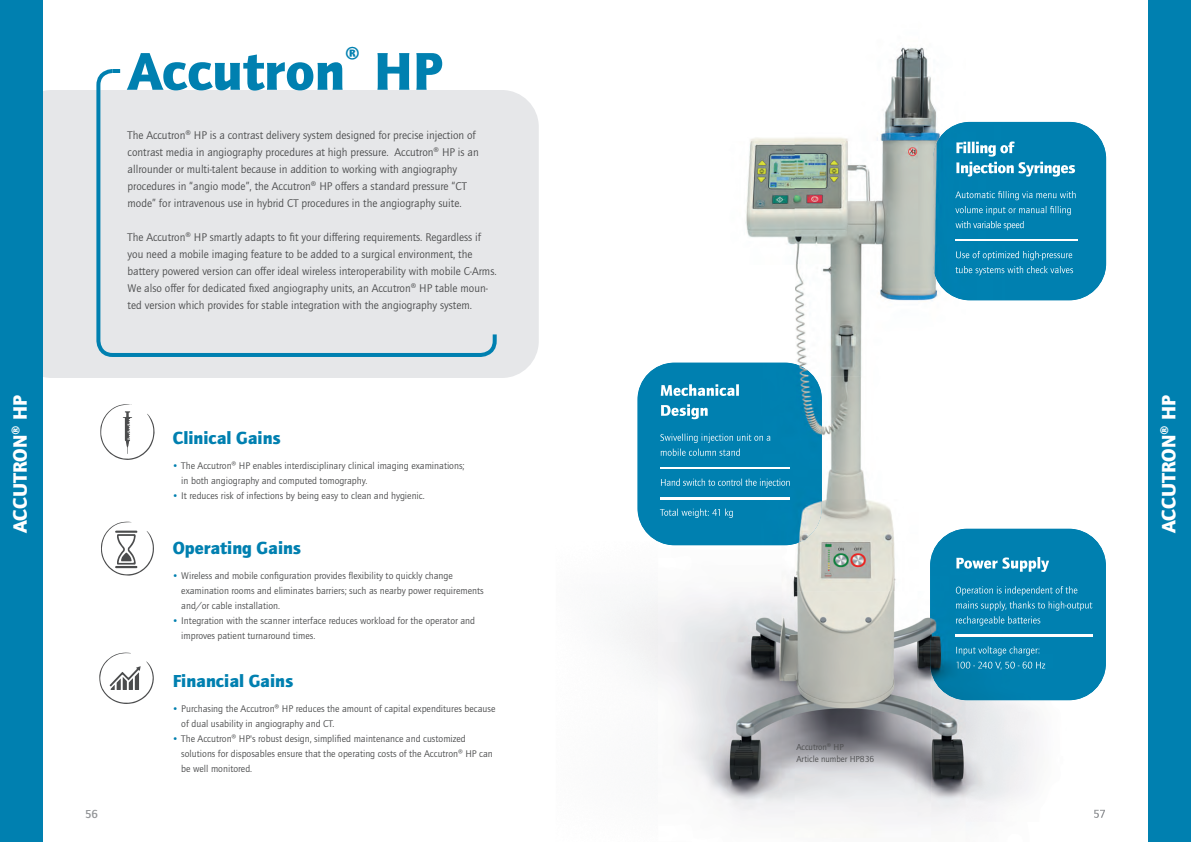
<style>
.page{position:relative;width:1191px;height:842px;background:#fff}
.page>*{position:absolute;margin:0;border:0;box-sizing:border-box;transform-origin:0 0}
.t1{font:900 55px "Quay Sans ITC Std";color:#0080b0}
.t2{font:900 20px "Quay Sans ITC Std";letter-spacing:-.005em;color:#fff}
.t3{font:900 18px "Quay Sans ITC Std";color:#0080b0}
.t4{font:500 12px "Quay Sans ITC Std";color:#939598}
.t5{font:11.5px/17px "Quay Sans ITC Std";color:#4b4c4d}
.t6{font:10px/15px "Quay Sans ITC Std";color:#4b4c4d}
.t7{font:9px/12px "Quay Sans ITC Std";color:#4b4c4d}
.s1{color:#0080b0}
</style>
<div class="page">
<div style="left:15px;top:90px;width:524px;height:288px;background:#e6e7e9;border-radius:37px"></div>
<svg style="left:100px;top:404px;width:55px;height:56px"></svg>
<svg style="left:101px;top:522px;width:53px;height:54px"></svg>
<svg style="left:99px;top:653px;width:55px;height:51px"></svg>
<svg style="left:96px;top:69px;width:401px;height:288px"></svg>
<svg style="left:113px;top:69px;width:7px;height:4px"></svg>
<div style="left:0;top:0;width:43px;height:842px;background:#0080b0"></div>
<div style="left:1148px;top:0;width:43px;height:842px;background:#0080b0"></div>
<img style="left:670px;top:137px;width:124px;height:226px">
<img style="left:794px;top:47px;width:171px;height:544px">
<img style="left:1102px;top:161px;width:5px;height:649px">
<img style="left:965px;top:300px;width:109px;height:229px">
<img style="left:658px;top:545px;width:137px;height:272px">
<img style="left:794px;top:591px;width:137px;height:240px">
<img style="left:931px;top:700px;width:34px;height:122px">
<svg style="left:1094px;top:810px;width:11px;height:8px"></svg>
<img style="left:933px;top:122px;width:173px;height:178px">
<img style="left:637px;top:363px;width:185px;height:182px">
<img style="left:930px;top:529px;width:176px;height:171px">
<img style="left:956px;top:141px;width:58px;height:16px">
<img style="left:956px;top:162px;width:119px;height:15px">
<img style="left:955px;top:191px;width:121px;height:9px">
<img style="left:955px;top:206px;width:116px;height:9px">
<img style="left:955px;top:221px;width:68px;height:9px">
<img style="left:956px;top:251px;width:116px;height:9px">
<img style="left:955px;top:266px;width:118px;height:9px">
<img style="left:955px;top:239px;width:122px;height:2px">
<img style="left:956px;top:557px;width:93px;height:15px">
<img style="left:955px;top:586px;width:122px;height:9px">
<img style="left:956px;top:601px;width:136px;height:10px">
<img style="left:956px;top:616px;width:84px;height:10px">
<img style="left:956px;top:646px;width:83px;height:10px">
<img style="left:956px;top:662px;width:89px;height:8px">
<img style="left:955px;top:635px;width:137px;height:1px">
<img style="left:660px;top:384px;width:80px;height:12px">
<img style="left:661px;top:404px;width:46px;height:15px">
<img style="left:660px;top:434px;width:111px;height:9px">
<img style="left:661px;top:449px;width:79px;height:7px">
<img style="left:661px;top:479px;width:128px;height:9px">
<img style="left:660px;top:509px;width:73px;height:9px">
<img style="left:660px;top:467px;width:129px;height:2px">
<img style="left:660px;top:498px;width:129px;height:1px">
<h2 class="t2" style="left:8px;top:533px;width:139px;rotate:-90deg">ACCUTRON® HP</h2>
<h1 class="t1" style="left:128px;top:39px;width:317px">Accutron<sup>®</sup> HP</h1>
<p class="t5" style="left:128px;top:127px;width:352px">The Accutron® HP is a contrast delivery system designed for precise injection of contrast media in angiography procedures at high pressure. Accutron® HP is an allrounder or multi-talent because in addition to working with angiography procedures in “angio mode”, the Accutron® HP offers a standard pressure “CT mode” for intravenous use in hybrid CT procedures in the angiography suite.</p>
<p class="t5" style="left:128px;top:229px;width:370px">The Accutron® HP smartly adapts to fit your differing requirements. Regardless if you need a mobile imaging feature to be added to a surgical environment, the battery powered version can offer ideal wireless interoperability with mobile C-Arms.<br>We also offer for dedicated fixed angiography units, an Accutron® HP table moun&shy;ted version which provides for stable integration with the angiography system.</p>
<p class="t4" style="left:85px;top:807px;width:15px">56</p>
<h3 class="t3" style="left:173px;top:427px;width:109px">Clinical Gains</h3>
<p class="t6" style="left:181px;top:458px;width:285px;text-indent:-9px"><span class="s1">•</span> The Accutron® HP enables interdisciplinary clinical imaging examinations; in both angiography and computed tomography.</p>
<p class="t6" style="left:173px;top:488px;width:253px"><span class="s1">•</span> It reduces risk of infections by being easy to clean and hygienic.</p>
<h3 class="t3" style="left:173px;top:537px;width:130px">Operating Gains</h3>
<p class="t6" style="left:181px;top:568px;width:304px;text-indent:-9px"><span class="s1">•</span> Wireless and mobile configuration provides flexibility to quickly change examination rooms and eliminates barriers; such as nearby power requirements and/or cable installation.</p>
<p class="t6" style="left:181px;top:613px;width:295px;text-indent:-9px"><span class="s1">•</span> Integration with the scanner interface reduces workload for the operator and improves patient turnaround times.</p>
<h3 class="t3" style="left:173px;top:670px;width:122px">Financial Gains</h3>
<p class="t6" style="left:181px;top:701px;width:315px;text-indent:-9px"><span class="s1">•</span> Purchasing the Accutron® HP reduces the amount of capital expenditures because of dual usability in angiography and CT.</p>
<p class="t6" style="left:181px;top:731px;width:313px;text-indent:-9px"><span class="s1">•</span> The Accutron® HP's robust design, simplified maintenance and customized solutions for disposables ensure that the operating costs of the Accutron® HP can be well monitored.</p>
<p class="t7" style="left:796px;top:741px;width:79px">Accutron® HP<br>Article number HP836</p>
<h2 class="t2" style="left:1157px;top:533px;width:139px;rotate:-90deg">ACCUTRON® HP</h2>
</div>
